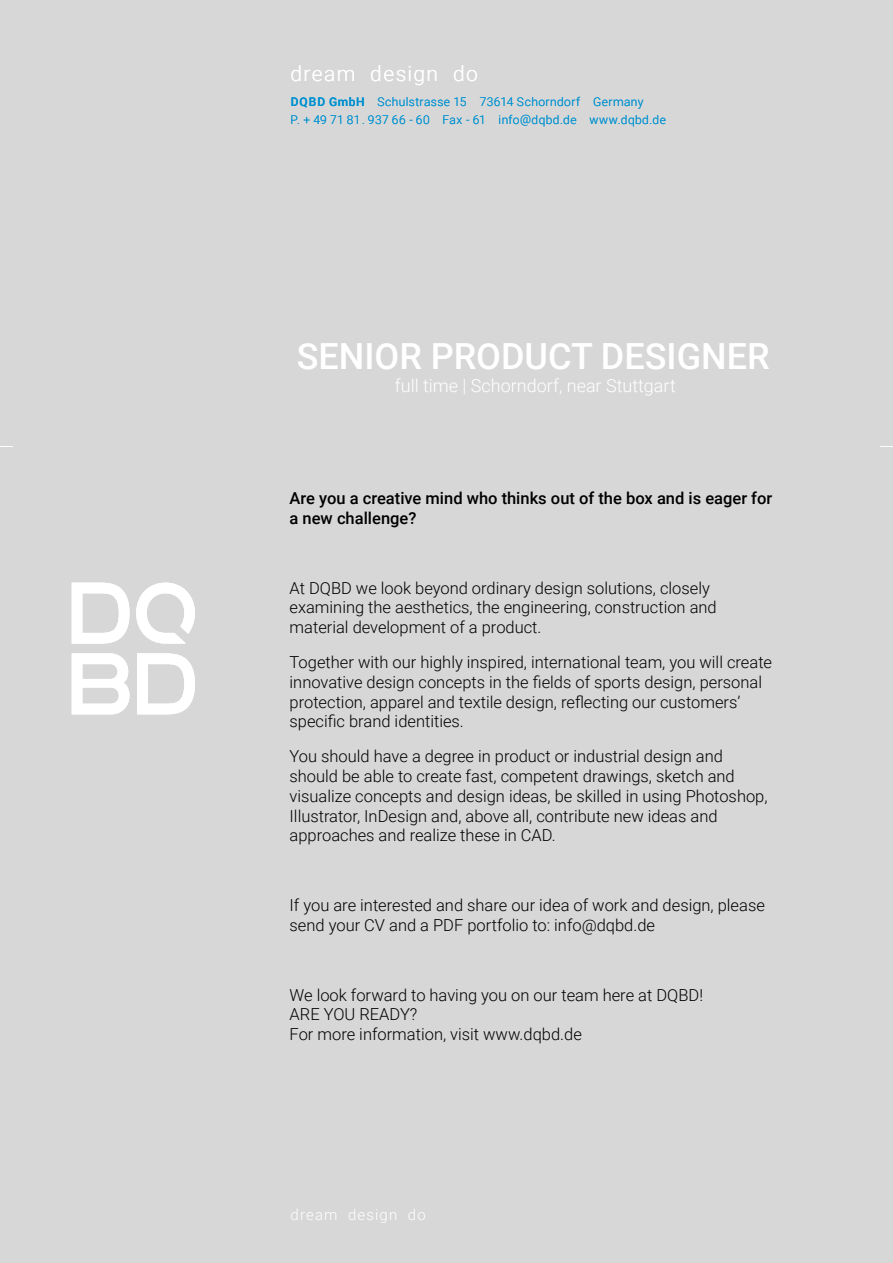
<style>
.page{position:relative;width:893px;height:1263px;background:#d6d7d6}
.page>*{position:absolute;margin:0;border:0;box-sizing:border-box;transform-origin:0 0}
.t1{font:500 36px "Roboto";color:#fff}
.t2{font:300 21px "Roboto";letter-spacing:.065em;color:#fff}
.t3{font:300 18px "Roboto";color:#fff}
.t4{font:300 16.5px/19.8px "Roboto";color:#000}
.t5{font:500 16.5px/19.8px "Roboto";color:#000}
.t6{font:300 15px "Roboto";letter-spacing:.075em;color:#fff}
.t7{font:300 12px/18px "Roboto";letter-spacing:.035em;color:#0091d1}
.s1{font-weight:500}
</style>
<div class="page">
<svg style="left:0;top:446px;width:13px;height:1px"></svg>
<svg style="left:880px;top:446px;width:13px;height:1px"></svg>
<svg style="left:72px;top:583px;width:58px;height:61px"></svg>
<svg style="left:137px;top:653px;width:58px;height:61px"></svg>
<svg style="left:72px;top:653px;width:58px;height:61px"></svg>
<svg style="left:136px;top:583px;width:59px;height:61px"></svg>
<p class="t2" style="left:291px;top:59px;width:189px">dream design do</p>
<p class="t7" style="left:291px;top:92px;width:377px"><span class="s1">DQBD GmbH</span> Schulstrasse 15 73614 Schorndorf Germany<br>P. + 49 71 81 . 937 66 - 60 Fax - 61 info@dqbd.de www.dqbd.de</p>
<h1 class="t1" style="left:297px;top:331px;width:474px">SENIOR PRODUCT DESIGNER</h1>
<p class="t3" style="left:395px;top:373px;width:283px">full time | Schorndorf, near Stuttgart</p>
<p class="t5" style="left:290px;top:488px;width:484px">Are you a creative mind who thinks out of the box and is eager for a new challenge?</p>
<p class="t4" style="left:290px;top:577px;width:429px">At DQBD we look beyond ordinary design solutions, closely examining the aesthetics, the engineering, construction and material development of a product.</p>
<p class="t4" style="left:290px;top:652px;width:484px">Together with our highly inspired, international team, you will create innovative design concepts in the fields of sports design, personal protection, apparel and textile design, reflecting our customers’ specific brand identities.</p>
<p class="t4" style="left:290px;top:746px;width:479px">You should have a degree in product or industrial design and should be able to create fast, competent drawings, sketch and visualize concepts and design ideas, be skilled in using Photoshop, Illustrator, InDesign and, above all, contribute new ideas and approaches and realize these in CAD.</p>
<p class="t4" style="left:290px;top:895px;width:477px">If you are interested and share our idea of work and design, please send your CV and a PDF portfolio to: info@dqbd.de</p>
<p class="t4" style="left:290px;top:984px;width:415px">We look forward to having you on our team here at DQBD!<br>ARE YOU READY?<br>For more information, visit www.dqbd.de</p>
<p class="t6" style="left:291px;top:1204px;width:137px">dream design do</p>
</div>
